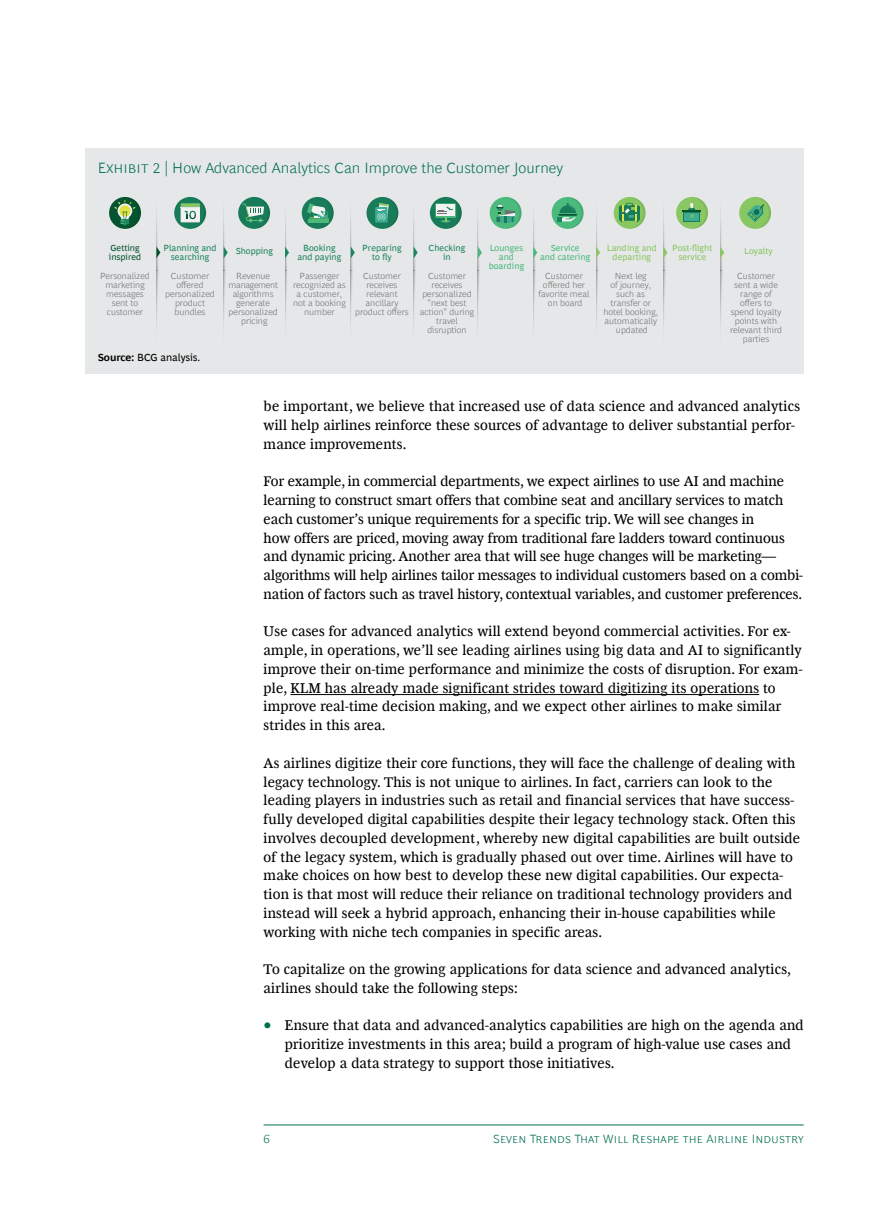
<style>
.page{position:relative;width:893px;height:1212px;background:#fff}
.page>*{position:absolute;margin:0;border:0;box-sizing:border-box;transform-origin:0 0}
.t1{font:300 15px "Henderson BCG Sans";letter-spacing:.005em;color:#006f51}
.t2{font:14.25px/18.8px "Henderson BCG Serif";letter-spacing:.015em;color:#000}
.t3{font:300 12px "Henderson BCG Sans";letter-spacing:.01em;color:#006f51}
.t4{font:10.5px "Henderson BCG Sans";color:#000}
.t5{font:300 9px/9px "Henderson BCG Sans";color:#707071;text-align:center}
.t6{font:9px/9px "Henderson BCG Sans";letter-spacing:.005em;color:#1d8660;text-align:center}
.t7{font:9px/9px "Henderson BCG Sans";letter-spacing:.005em;color:#88c762;text-align:center}
.t8{font:9px/9px "Henderson BCG Sans";letter-spacing:.005em;color:#4bba7d;text-align:center}
.t9{font:9px/9px "Henderson BCG Sans";color:#03542f}
.s1{font-weight:700}
.s2{font-size:18px;color:#006f51}
</style>
<div class="page">
<hr style="left:264px;top:1125px;width:540px;height:1px;background:#006f51">
<hr style="left:290px;top:694px;width:469px;height:1px;background:#000">
<div style="left:85px;top:149px;width:719px;height:225px;background:#e6e7e8"></div>
<img style="left:156px;top:215px;width:5px;height:111px">
<svg style="left:156px;top:247px;width:4px;height:11px"></svg>
<img style="left:224px;top:240px;width:2px;height:61px">
<svg style="left:224px;top:247px;width:4px;height:11px"></svg>
<img style="left:285px;top:217px;width:3px;height:107px">
<svg style="left:285px;top:247px;width:4px;height:11px"></svg>
<img style="left:351px;top:240px;width:2px;height:61px">
<svg style="left:351px;top:247px;width:4px;height:11px"></svg>
<img style="left:414px;top:240px;width:2px;height:61px">
<svg style="left:414px;top:247px;width:4px;height:11px"></svg>
<img style="left:478px;top:240px;width:2px;height:61px">
<svg style="left:478px;top:247px;width:4px;height:11px"></svg>
<img style="left:533px;top:215px;width:5px;height:111px">
<svg style="left:533px;top:247px;width:4px;height:11px"></svg>
<img style="left:596px;top:217px;width:3px;height:107px">
<svg style="left:596px;top:247px;width:4px;height:11px"></svg>
<img style="left:663px;top:215px;width:5px;height:111px">
<svg style="left:663px;top:247px;width:4px;height:11px"></svg>
<img style="left:720px;top:215px;width:5px;height:111px">
<svg style="left:720px;top:247px;width:4px;height:11px"></svg>
<div style="left:109px;top:197px;width:32px;height:32px;background:#03542f;border-radius:50%"></div>
<svg style="left:115px;top:197px;width:26px;height:32px"></svg>
<svg style="left:174px;top:197px;width:32px;height:32px"></svg>
<svg style="left:181px;top:197px;width:25px;height:32px"></svg>
<svg style="left:238px;top:197px;width:32px;height:32px"></svg>
<svg style="left:242px;top:197px;width:28px;height:32px"></svg>
<div style="left:302px;top:197px;width:32px;height:32px;background:#197c58;border-radius:50%"></div>
<svg style="left:307px;top:197px;width:27px;height:32px"></svg>
<div style="left:366px;top:197px;width:32px;height:32px;background:#197c58;border-radius:50%"></div>
<div style="left:375px;top:207px;width:13px;height:15px;background:#3cad93"></div>
<svg style="left:377px;top:197px;width:21px;height:32px"></svg>
<div style="left:430px;top:197px;width:32px;height:32px;background:#197c58;border-radius:50%"></div>
<svg style="left:435px;top:203px;width:21px;height:15px"></svg>
<svg style="left:438px;top:197px;width:24px;height:32px"></svg>
<div style="left:490px;top:197px;width:32px;height:32px;background:#4bba7d;border-radius:50%"></div>
<svg style="left:496px;top:197px;width:26px;height:32px"></svg>
<div style="left:552px;top:197px;width:32px;height:32px;background:#4bba7d;border-radius:50%"></div>
<svg style="left:557px;top:197px;width:27px;height:32px"></svg>
<div style="left:614px;top:197px;width:32px;height:32px;background:#88c762;border-radius:50%"></div>
<div style="left:619px;top:205px;width:21px;height:16px;background:#197c58;border-radius:2px"></div>
<svg style="left:621px;top:197px;width:25px;height:32px"></svg>
<div style="left:676px;top:197px;width:32px;height:32px;background:#88c762;border-radius:50%"></div>
<svg style="left:682px;top:197px;width:26px;height:32px"></svg>
<div style="left:739px;top:197px;width:32px;height:32px;background:#88c762;border-radius:50%"></div>
<svg style="left:747px;top:197px;width:24px;height:32px"></svg>
<p class="t1" style="left:98px;top:156px;width:467px">Exhibit 2 | How Advanced Analytics Can Improve the Customer Journey</p>
<p class="t9" style="left:109px;top:242px;width:34px">Getting inspired</p>
<p class="t6" style="left:164px;top:242px;width:54px">Planning and searching</p>
<p class="t6" style="left:236px;top:245px;width:39px">Shopping</p>
<p class="t6" style="left:297px;top:242px;width:45px">Booking and paying</p>
<p class="t6" style="left:362px;top:242px;width:41px">Preparing to fly</p>
<p class="t6" style="left:429px;top:242px;width:38px">Checking in</p>
<p class="t8" style="left:540px;top:242px;width:52px">Service<br>and catering</p>
<p class="t7" style="left:607px;top:242px;width:51px">Landing and departing</p>
<p class="t7" style="left:672px;top:242px;width:42px">Post-flight service</p>
<p class="t8" style="left:489px;top:242px;width:37px">Lounges and boarding</p>
<p class="t7" style="left:744px;top:245px;width:30px">Loyalty</p>
<p class="t5" style="left:100px;top:271px;width:51px">Personalized marketing messages sent to customer</p>
<p class="t5" style="left:293px;top:271px;width:54px">Passenger recognized as a customer, not a booking number</p>
<p class="t5" style="left:355px;top:271px;width:55px">Customer receives relevant ancillary product offers</p>
<p class="t5" style="left:420px;top:271px;width:56px">Customer receives personalized "next best action" during travel disruption</p>
<p class="t5" style="left:539px;top:271px;width:52px">Customer offered her favorite meal on board</p>
<p class="t5" style="left:603px;top:271px;width:56px">Next leg<br>of journey, such as transfer or hotel booking, automatically updated</p>
<p class="t5" style="left:730px;top:271px;width:54px">Customer sent a wide range of offers to spend loyalty points with relevant third parties</p>
<p class="t5" style="left:165px;top:271px;width:51px">Customer offered personalized product bundles</p>
<p class="t5" style="left:229px;top:271px;width:51px">Revenue management algorithms generate personalized pricing</p>
<p class="t4" style="left:98px;top:350px;width:104px"><span class="s1">Source:</span> BCG analysis.</p>
<p class="t2" style="left:264px;top:396px;width:538px">be important, we believe that increased use of data science and advanced analytics will help airlines reinforce these sources of advantage to deliver substantial perfor&shy;mance improvements.</p>
<p class="t2" style="left:264px;top:471px;width:541px">For example, in commercial departments, we expect airlines to use AI and machine learning to construct smart offers that combine seat and ancillary services to match each customer’s unique requirements for a specific trip. We will see changes in<br>how offers are priced, moving away from traditional fare ladders toward continuous and dynamic pricing. Another area that will see huge changes will be marketing— algorithms will help airlines tailor messages to individual customers based on a combi&shy;nation of factors such as travel history, contextual variables, and customer preferences.</p>
<p class="t2" style="left:264px;top:621px;width:540px">Use cases for advanced analytics will extend beyond commercial activities. For ex&shy;ample, in operations, we’ll see leading airlines using big data and AI to significantly improve their on-time performance and minimize the costs of disruption. For exam&shy;ple, KLM has already made significant strides toward digitizing its operations to improve real-time decision making, and we expect other airlines to make similar strides in this area.</p>
<p class="t2" style="left:264px;top:752px;width:538px">As airlines digitize their core functions, they will face the challenge of dealing with legacy technology. This is not unique to airlines. In fact, carriers can look to the leading players in industries such as retail and financial services that have success&shy;fully developed digital capabilities despite their legacy technology stack. Often this involves decoupled development, whereby new digital capabilities are built outside of the legacy system, which is gradually phased out over time. Airlines will have to make choices on how best to develop these new digital capabilities. Our expecta&shy;tion is that most will reduce their reliance on traditional technology providers and instead will seek a hybrid approach, enhancing their in-house capabilities while working with niche tech companies in specific areas.</p>
<p class="t2" style="left:264px;top:959px;width:529px">To capitalize on the growing applications for data science and advanced analytics, airlines should take the following steps:</p>
<p class="t2" style="left:285px;top:1015px;width:520px;text-indent:-21px"><span class="s2">•</span> Ensure that data and advanced-analytics capabilities are high on the agenda and prioritize investments in this area; build a program of high-value use cases and develop a data strategy to support those initiatives.</p>
<p class="t3" style="left:264px;top:1129px;width:8px">6</p>
<p class="t3" style="left:493px;top:1129px;width:312px">Seven Trends That Will Reshape the Airline Industry</p>
</div>
